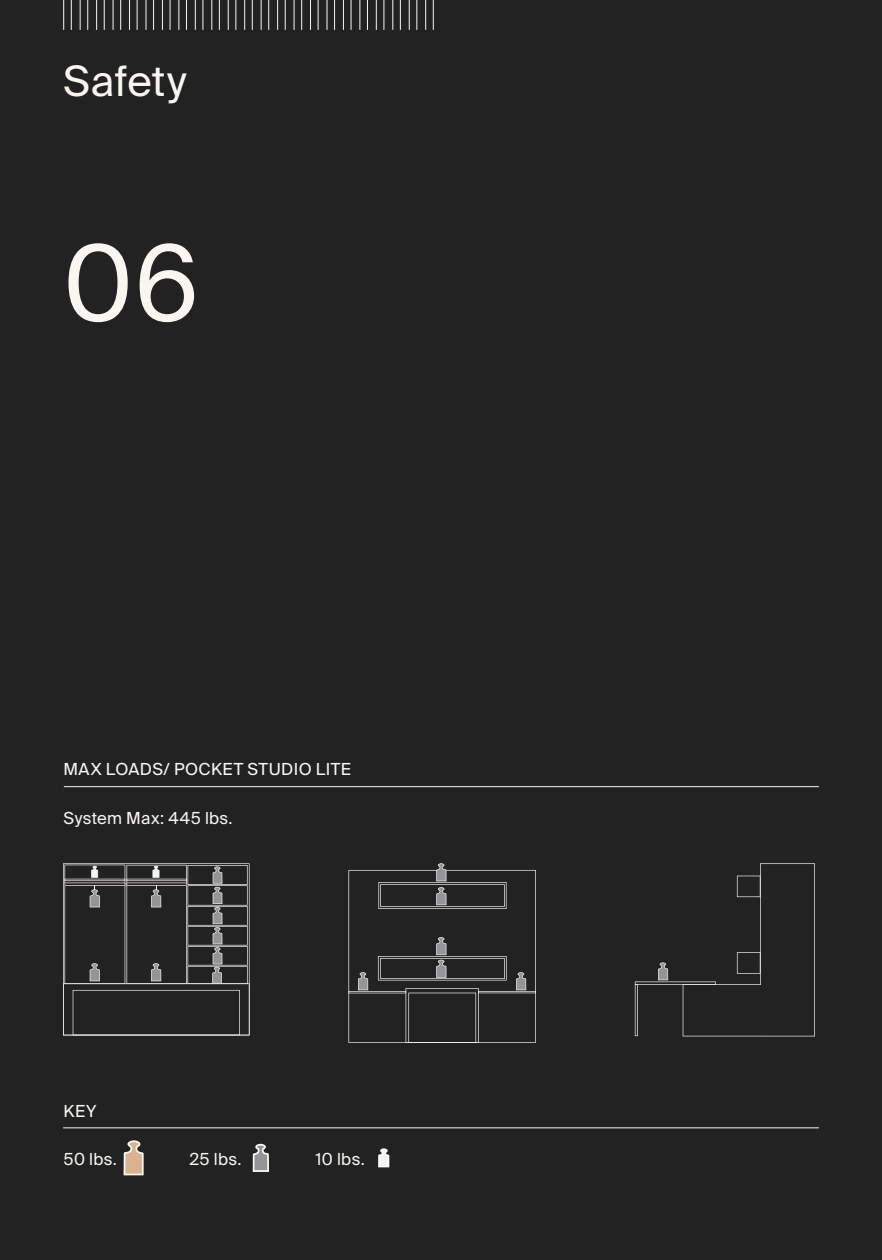
<style>
.page{position:relative;width:882px;height:1260px;background:#222}
.page>*{position:absolute;margin:0;border:0;box-sizing:border-box;transform-origin:0 0}
.t1{font:105px "Suisse Intl";color:#f9f6f0}
.t2{font:42px "Suisse Intl";letter-spacing:.005em;color:#f9f6f0}
.t3{font:16.62px "Suisse Intl";letter-spacing:.02em;color:#f9f6f0}
</style>
<div class="page">
<hr style="left:203px;top:0;width:1px;height:30px;background:#f9f6f0">
<hr style="left:212px;top:0;width:1px;height:30px;background:#f9f6f0">
<hr style="left:219px;top:0;width:1px;height:30px;background:#f9f6f0">
<hr style="left:228px;top:0;width:1px;height:30px;background:#f9f6f0">
<hr style="left:236px;top:0;width:1px;height:30px;background:#f9f6f0">
<hr style="left:244px;top:0;width:1px;height:30px;background:#f9f6f0">
<hr style="left:63px;top:0;width:1px;height:30px;background:#f9f6f0">
<hr style="left:71px;top:0;width:1px;height:30px;background:#f9f6f0">
<hr style="left:80px;top:0;width:1px;height:30px;background:#f9f6f0">
<hr style="left:87px;top:0;width:1px;height:30px;background:#f9f6f0">
<hr style="left:96px;top:0;width:1px;height:30px;background:#f9f6f0">
<hr style="left:153px;top:0;width:1px;height:30px;background:#f9f6f0">
<hr style="left:162px;top:0;width:1px;height:30px;background:#f9f6f0">
<hr style="left:170px;top:0;width:1px;height:30px;background:#f9f6f0">
<hr style="left:179px;top:0;width:1px;height:30px;background:#f9f6f0">
<hr style="left:186px;top:0;width:1px;height:30px;background:#f9f6f0">
<hr style="left:195px;top:0;width:1px;height:30px;background:#f9f6f0">
<hr style="left:104px;top:0;width:1px;height:30px;background:#f9f6f0">
<hr style="left:113px;top:0;width:1px;height:30px;background:#f9f6f0">
<hr style="left:120px;top:0;width:1px;height:30px;background:#f9f6f0">
<hr style="left:129px;top:0;width:1px;height:30px;background:#f9f6f0">
<hr style="left:137px;top:0;width:1px;height:30px;background:#f9f6f0">
<hr style="left:146px;top:0;width:1px;height:30px;background:#f9f6f0">
<hr style="left:252px;top:0;width:1px;height:30px;background:#f9f6f0">
<hr style="left:261px;top:0;width:1px;height:30px;background:#f9f6f0">
<hr style="left:268px;top:0;width:1px;height:30px;background:#f9f6f0">
<hr style="left:277px;top:0;width:1px;height:30px;background:#f9f6f0">
<hr style="left:285px;top:0;width:1px;height:30px;background:#f9f6f0">
<hr style="left:294px;top:0;width:1px;height:30px;background:#f9f6f0">
<hr style="left:301px;top:0;width:1px;height:30px;background:#f9f6f0">
<hr style="left:310px;top:0;width:1px;height:30px;background:#f9f6f0">
<hr style="left:318px;top:0;width:1px;height:30px;background:#f9f6f0">
<hr style="left:327px;top:0;width:1px;height:30px;background:#f9f6f0">
<hr style="left:334px;top:0;width:1px;height:30px;background:#f9f6f0">
<hr style="left:343px;top:0;width:1px;height:30px;background:#f9f6f0">
<hr style="left:400px;top:0;width:1px;height:30px;background:#f9f6f0">
<hr style="left:409px;top:0;width:1px;height:30px;background:#f9f6f0">
<hr style="left:417px;top:0;width:1px;height:30px;background:#f9f6f0">
<hr style="left:425px;top:0;width:1px;height:30px;background:#f9f6f0">
<hr style="left:433px;top:0;width:1px;height:30px;background:#f9f6f0">
<hr style="left:351px;top:0;width:1px;height:30px;background:#f9f6f0">
<hr style="left:360px;top:0;width:1px;height:30px;background:#f9f6f0">
<hr style="left:367px;top:0;width:1px;height:30px;background:#f9f6f0">
<hr style="left:376px;top:0;width:1px;height:30px;background:#f9f6f0">
<hr style="left:384px;top:0;width:1px;height:30px;background:#f9f6f0">
<hr style="left:393px;top:0;width:1px;height:30px;background:#f9f6f0">
<hr style="left:64px;top:786px;width:755px;height:1px;background:#f9f6f0">
<svg style="left:348px;top:863px;width:188px;height:180px"></svg>
<svg style="left:63px;top:863px;width:187px;height:172px"></svg>
<svg style="left:658px;top:962px;width:10px;height:18px"></svg>
<hr style="left:635px;top:982px;width:81px;height:3px;background:#fbf8f3">
<hr style="left:635px;top:984px;width:3px;height:52px;background:#fbf8f3">
<svg style="left:683px;top:863px;width:132px;height:173px"></svg>
<hr style="left:63px;top:1127px;width:756px;height:1px;background:#f9f6f0">
<svg style="left:124px;top:1140px;width:20px;height:35px"></svg>
<svg style="left:253px;top:1144px;width:16px;height:28px"></svg>
<svg style="left:378px;top:1148px;width:11px;height:19px"></svg>
<p class="t2" style="left:63px;top:56px;width:125px">Safety</p>
<p class="t1" style="left:63px;top:223px;width:137px">06</p>
<p class="t3" style="left:63px;top:760px;width:289px">MAX LOADS/ POCKET STUDIO LITE</p>
<p class="t3" style="left:63px;top:808px;width:171px">System Max: 445 lbs.</p>
<p class="t3" style="left:64px;top:1101px;width:35px">KEY</p>
<p class="t3" style="left:64px;top:1149px;width:55px">50 lbs.</p>
<p class="t3" style="left:190px;top:1149px;width:54px">25 lbs.</p>
<p class="t3" style="left:316px;top:1149px;width:51px">10 lbs.</p>
</div>
